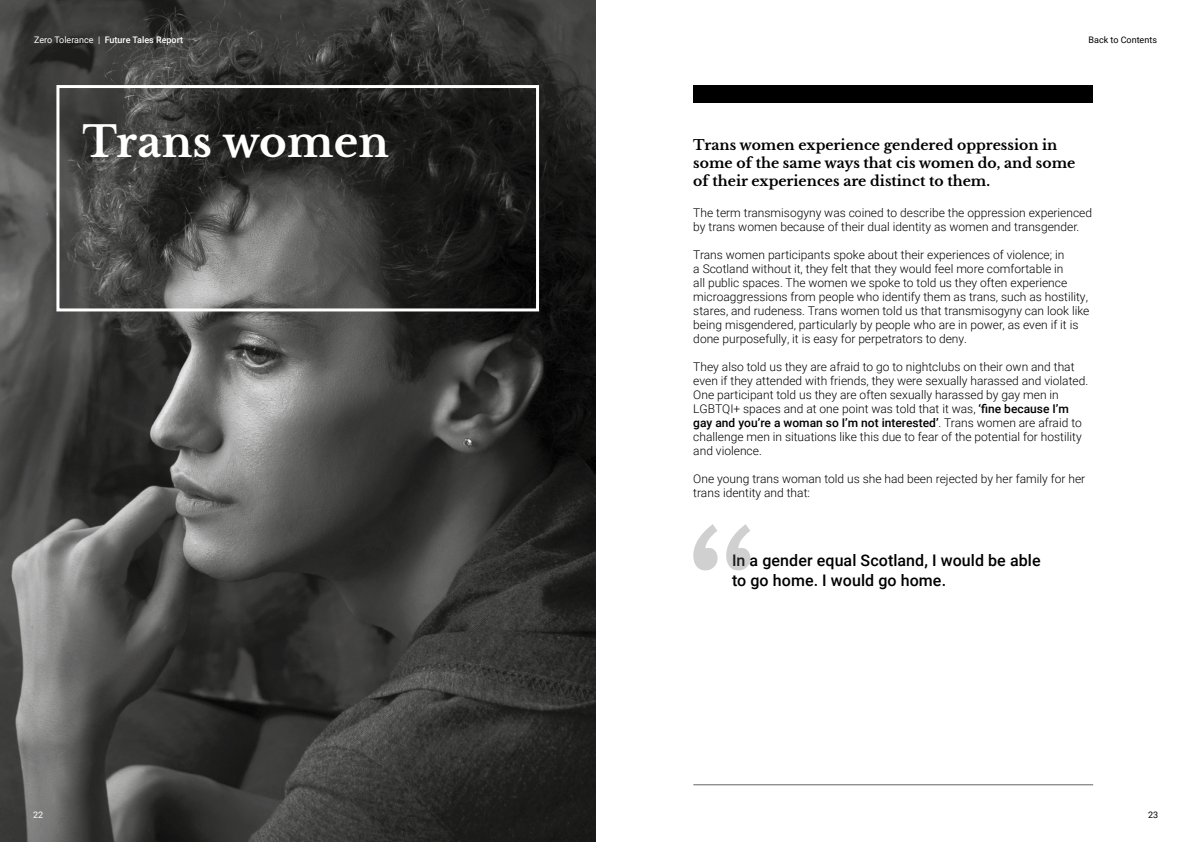
<style>
.page{position:relative;width:1191px;height:842px;background:#fff}
.page>*{position:absolute;margin:0;border:0;box-sizing:border-box;transform-origin:0 0}
.t1{font:700 42px "Libre Baskerville";letter-spacing:.005em;color:#fff}
.t2{font:500 16px/20px "Roboto";letter-spacing:.005em;color:#000}
.t3{font:700 14px/18px "Libre Baskerville";color:#000}
.t4{font:300 12px/14px "Roboto";color:#000}
.t5{font:500 9px "Roboto";color:#fff}
.t6{font:9px "Roboto";color:#000}
.t7{font:9px "Roboto";color:#fff}
.s1{font-weight:400}
.s2{font-weight:500}
</style>
<div class="page">
<img style="left:0;top:0;width:595px;height:842px">
<div style="left:56px;top:85px;width:483px;height:226px;border:3px solid #fff"></div>
<div style="left:693px;top:85px;width:400px;height:17px;background:#000"></div>
<svg style="left:693px;top:524px;width:57px;height:46px"></svg>
<hr style="left:693px;top:784px;width:400px;height:1px;background:#646363">
<p class="t5" style="left:34px;top:34px;width:151px"><span class="s1">Zero Tolerance |</span> Future Tales Report</p>
<h1 class="t1" style="left:83px;top:116px;width:308px">Trans women</h1>
<p class="t7" style="left:33px;top:808px;width:12px">22</p>
<p class="t6" style="left:1088px;top:33px;width:70px">Back to Contents</p>
<p class="t3" style="left:693px;top:136px;width:383px">Trans women experience gendered oppression in some of the same ways that cis women do, and some of their experiences are distinct to them.</p>
<p class="t4" style="left:693px;top:205px;width:400px">The term transmisogyny was coined to describe the oppression experienced by trans women because of their dual identity as women and transgender.</p>
<p class="t4" style="left:693px;top:247px;width:398px">Trans women participants spoke about their experiences of violence; in<br>a Scotland without it, they felt that they would feel more comfortable in<br>all public spaces. The women we spoke to told us they often experience microaggressions from people who identify them as trans, such as hostility, stares, and rudeness. Trans women told us that transmisogyny can look like being misgendered, particularly by people who are in power, as even if it is done purposefully, it is easy for perpetrators to deny.</p>
<p class="t4" style="left:693px;top:359px;width:396px">They also told us they are afraid to go to nightclubs on their own and that even if they attended with friends, they were sexually harassed and violated.<br>One participant told us they are often sexually harassed by gay men in LGBTQI+ spaces and at one point was told that it was, <span class="s2">‘fine because I’m gay and you’re a woman so I’m not interested’</span>. Trans women are afraid to challenge men in situations like this due to fear of the potential for hostility and violence.</p>
<p class="t4" style="left:693px;top:471px;width:393px">One young trans woman told us she had been rejected by her family for her trans identity and that:</p>
<h2 class="t2" style="left:732px;top:549px;width:310px">In a gender equal Scotland, I would be able to go home. I would go home.</h2>
<p class="t6" style="left:1148px;top:808px;width:12px">23</p>
</div>
